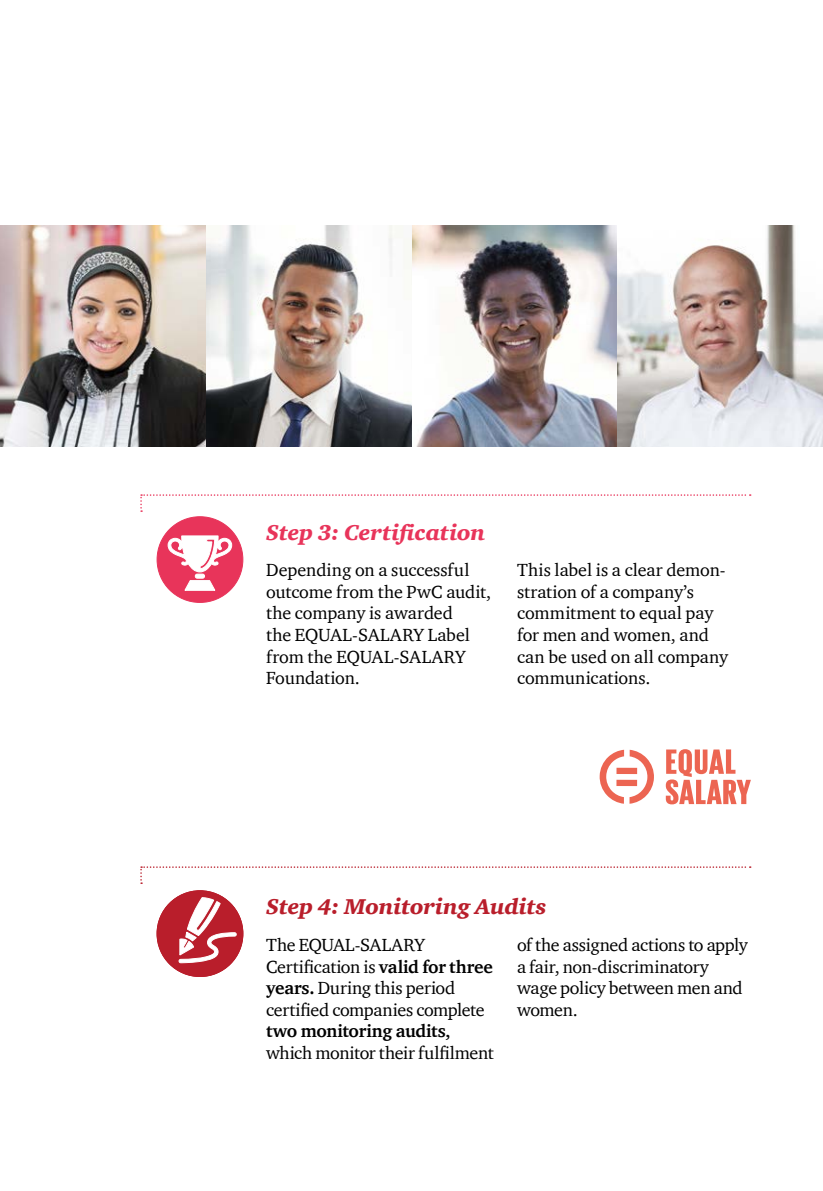
<style>
.page{position:relative;width:823px;height:1191px;background:#fff}
.page>*{position:absolute;margin:0;border:0;box-sizing:border-box;transform-origin:0 0}
.t1{font:italic 900 22px "ITC Charter Com";letter-spacing:-.005em;color:#b91e2b}
.t2{font:italic 900 22px "ITC Charter Com";color:#e8345a}
.t3{font:18px/21.6px "ITC Charter Com";letter-spacing:-.01em;color:#000}
.t4{font:700 18px "ITC Charter Com";letter-spacing:-.02em;color:#000}
.s1{font-weight:700}
</style>
<div class="page">
<img style="left:0;top:225px;width:822px;height:221px">
<svg style="left:157px;top:890px;width:86px;height:86px"></svg>
<svg style="left:140px;top:494px;width:610px;height:108px"></svg>
<svg style="left:140px;top:866px;width:610px;height:18px"></svg>
<svg style="left:665px;top:749px;width:85px;height:55px"></svg>
<div style="left:616px;top:779px;width:20px;height:7px;background:#ec6552"></div>
<div style="left:616px;top:767px;width:20px;height:7px;background:#ec6552"></div>
<svg style="left:599px;top:750px;width:24px;height:53px"></svg>
<svg style="left:629px;top:749px;width:24px;height:54px"></svg>
<p class="t2" style="left:266px;top:519px;width:220px">Step 3: Certification</p>
<p class="t3" style="left:266px;top:559px;width:226px">Depending on a successful outcome from the PwC audit, the company is awarded<br>the EQUAL-SALARY Label from the EQUAL-SALARY<br>Foundation.</p>
<p class="t3" style="left:516px;top:559px;width:212px">This label is a clear demon&shy;stration of a company’s commitment to equal pay for men and women, and can be used on all company communications.</p>
<p class="t1" style="left:266px;top:893px;width:282px">Step 4: Monitoring Audits</p>
<p class="t3" style="left:266px;top:933px;width:228px">The EQUAL-SALARY<br>Certification is <span class="s1">valid for three years.</span> During this period certified companies complete</p>
<p class="t4" style="left:266px;top:1020px;width:186px">two monitoring audits,</p>
<p class="t3" style="left:266px;top:1041px;width:229px">which monitor their fulfilment</p>
<p class="t3" style="left:516px;top:933px;width:232px">of the assigned actions to apply a fair, non-discriminatory wage policy between men and women.</p>
</div>
